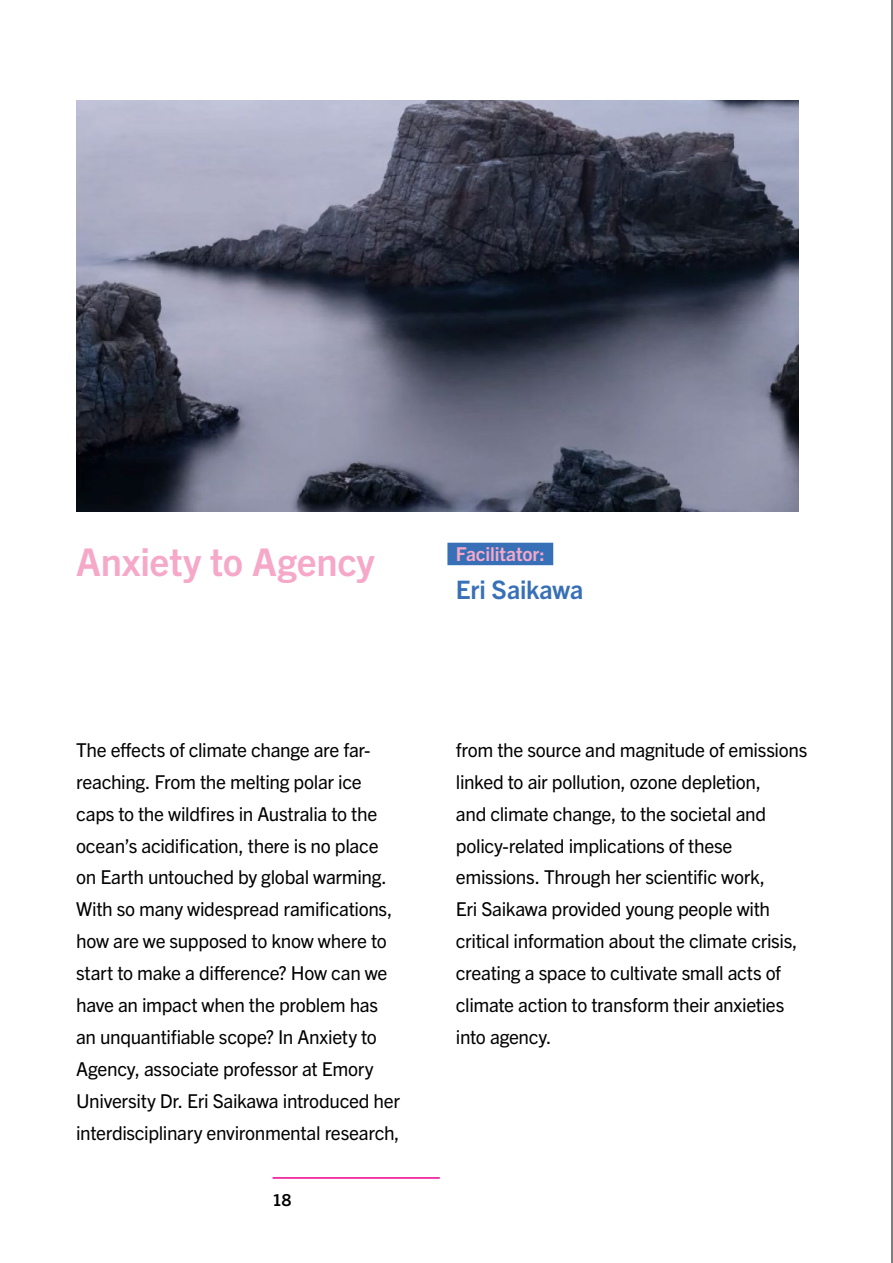
<style>
.page{position:relative;width:893px;height:1263px;background:#fff}
.page>*{position:absolute;margin:0;border:0;box-sizing:border-box;transform-origin:0 0}
.t1{font:700 38.25px "Trade Gothic Next LT Pro";letter-spacing:-.005em;color:#f6a8c9}
.t2{font:700 25.5px "Trade Gothic Next LT Pro";letter-spacing:-.005em;color:#3870b7}
.t3{font:19.2px/32px "Trade Gothic Next LT Pro";letter-spacing:-.02em;color:#000}
.t4{font:700 19.2px "Trade Gothic Next LT Pro";letter-spacing:-.005em;color:#f6a8c9}
.t5{font:700 16.5px "Trade Gothic Next LT Pro";color:#000}
</style>
<div class="page">
<hr style="left:273px;top:1177px;width:167px;height:2px;background:#ec008c">
<hr style="left:892px;top:0;width:1px;height:1263px;background:#000">
<div style="left:447px;top:543px;width:106px;height:22px;background:#3870b7"></div>
<img style="left:76px;top:100px;width:722px;height:411px">
<h1 class="t1" style="left:76px;top:535px;width:300px">Anxiety to Agency</h1>
<p class="t4" style="left:456px;top:541px;width:90px">Facilitator:</p>
<h2 class="t2" style="left:456px;top:572px;width:129px">Eri Saikawa</h2>
<p class="t3" style="left:76px;top:733px;width:325px">The effects of climate change are far&shy;reaching. From the melting polar ice caps to the wildfires in Australia to the ocean’s acidification, there is no place on Earth untouched by global warming.<br>With so many widespread ramifications, how are we supposed to know where to start to make a difference? How can we have an impact when the problem has an unquantifiable scope? In Anxiety to Agency, associate professor at Emory University Dr. Eri Saikawa introduced her interdisciplinary environmental research,</p>
<p class="t3" style="left:456px;top:733px;width:353px">from the source and magnitude of emissions linked to air pollution, ozone depletion,<br>and climate change, to the societal and policy-related implications of these emissions. Through her scientific work,<br>Eri Saikawa provided young people with critical information about the climate crisis, creating a space to cultivate small acts of climate action to transform their anxieties into agency.</p>
<p class="t5" style="left:273px;top:1188px;width:20px">18</p>
</div>
